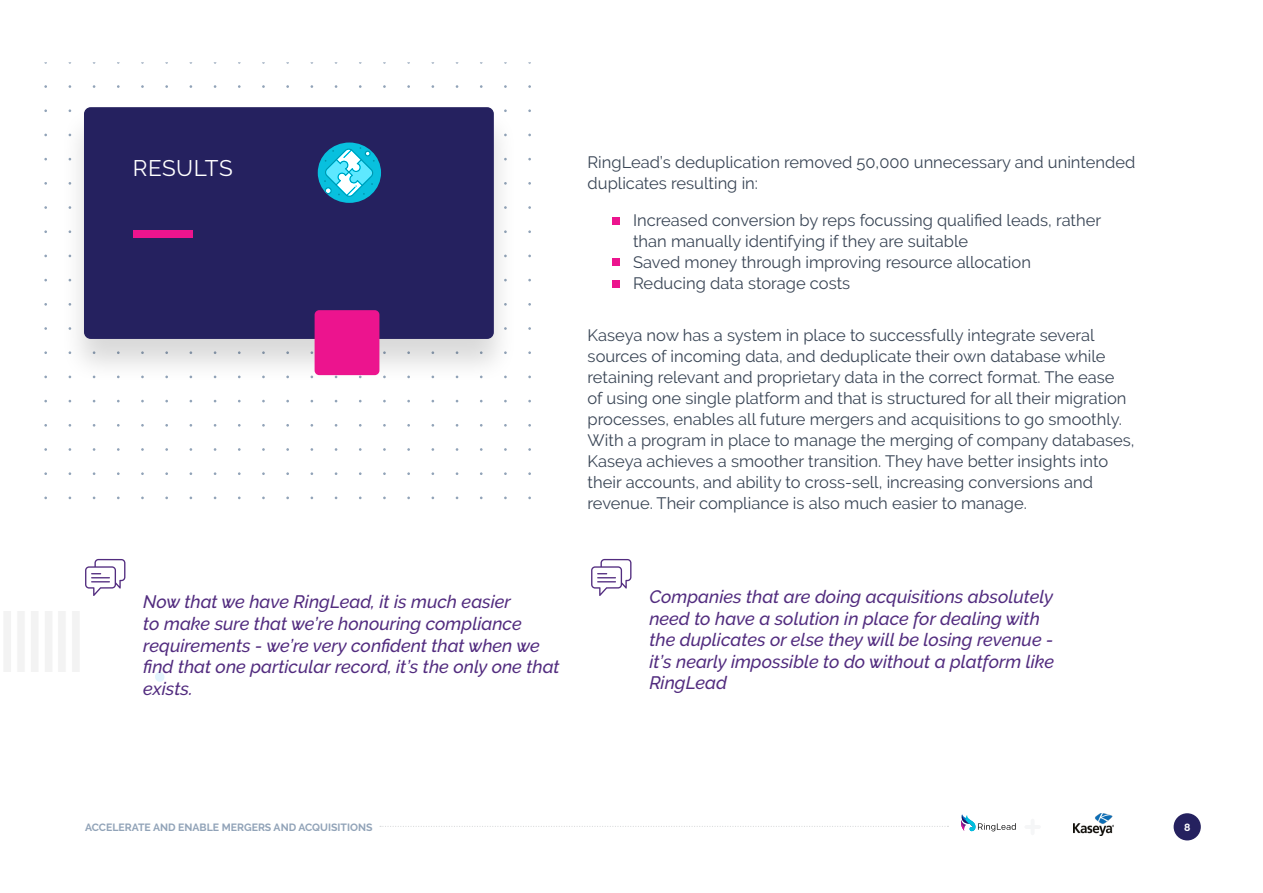
<style>
.page{position:relative;width:1263px;height:893px;background:#fff}
.page>*{position:absolute;margin:0;border:0;box-sizing:border-box;transform-origin:0 0}
.t1{font:22.5px "Raleway";letter-spacing:.025em;color:#fff}
.t2{font:italic 500 18px/21.6px "Raleway";color:#522c7f}
.t3{font:16.5px/21px "Raleway";color:#394555}
.t4{font:700 10.5px "Raleway";color:#91a3b8}
.t5{font:700 10.5px "Raleway";color:#fff}
</style>
<div class="page">
<svg style="left:155px;top:672px;width:10px;height:10px"></svg>
<div style="left:60px;top:105px;width:458px;height:279px;background:#000;opacity:.15"></div>
<div style="left:84px;top:107px;width:410px;height:232px;background:#25215f;border-radius:7px"></div>
<div style="left:133px;top:230px;width:60px;height:8px;background:#ec148e"></div>
<div style="left:318px;top:143px;width:63px;height:60px;background:#08c0de;border-radius:50%"></div>
<svg style="left:324px;top:147px;width:51px;height:50px"></svg>
<div style="left:613px;top:217px;width:7px;height:7px;background:#ec148e"></div>
<div style="left:613px;top:258px;width:7px;height:7px;background:#ec148e"></div>
<div style="left:613px;top:281px;width:7px;height:7px;background:#ec148e"></div>
<div style="left:315px;top:310px;width:64px;height:65px;background:#ec148e;border-radius:5px"></div>
<img style="left:1073px;top:814px;width:41px;height:21px">
<svg style="left:380px;top:826px;width:565px;height:1px"></svg>
<div style="left:1173px;top:813px;width:28px;height:27px;background:#25215f;border-radius:50%"></div>
<svg style="left:961px;top:814px;width:55px;height:18px"></svg>
<svg style="left:591px;top:559px;width:40px;height:37px"></svg>
<svg style="left:85px;top:559px;width:40px;height:37px"></svg>
<h1 class="t1" style="left:133px;top:155px;width:101px">RESULTS</h1>
<p class="t3" style="left:588px;top:151px;width:549px">RingLead’s deduplication removed 50,000 unnecessary and unintended duplicates resulting in:</p>
<p class="t3" style="left:633px;top:210px;width:470px">Increased conversion by reps focussing qualified leads, rather than manually identifying if they are suitable<br>Saved money through improving resource allocation Reducing data storage costs</p>
<p class="t3" style="left:588px;top:324px;width:548px">Kaseya now has a system in place to successfully integrate several sources of incoming data, and deduplicate their own database while retaining relevant and proprietary data in the correct format. The ease<br>of using one single platform and that is structured for all their migration processes, enables all future mergers and acquisitions to go smoothly.<br>With a program in place to manage the merging of company databases, Kaseya achieves a smoother transition. They have better insights into their accounts, and ability to cross-sell, increasing conversions and revenue. Their compliance is also much easier to manage.</p>
<p class="t2" style="left:143px;top:591px;width:418px">Now that we have RingLead, it is much easier<br>to make sure that we’re honouring compliance requirements - we’re very confident that when we find that one particular record, it’s the only one that exists.</p>
<p class="t2" style="left:649px;top:586px;width:406px">Companies that are doing acquisitions absolutely need to have a solution in place for dealing with the duplicates or else they will be losing revenue - it’s nearly impossible to do without a platform like RingLead</p>
<p class="t4" style="left:85px;top:821px;width:289px">ACCELERATE AND ENABLE MERGERS AND ACQUISITIONS</p>
<p class="t5" style="left:1184px;top:821px;width:8px">8</p>
</div>
